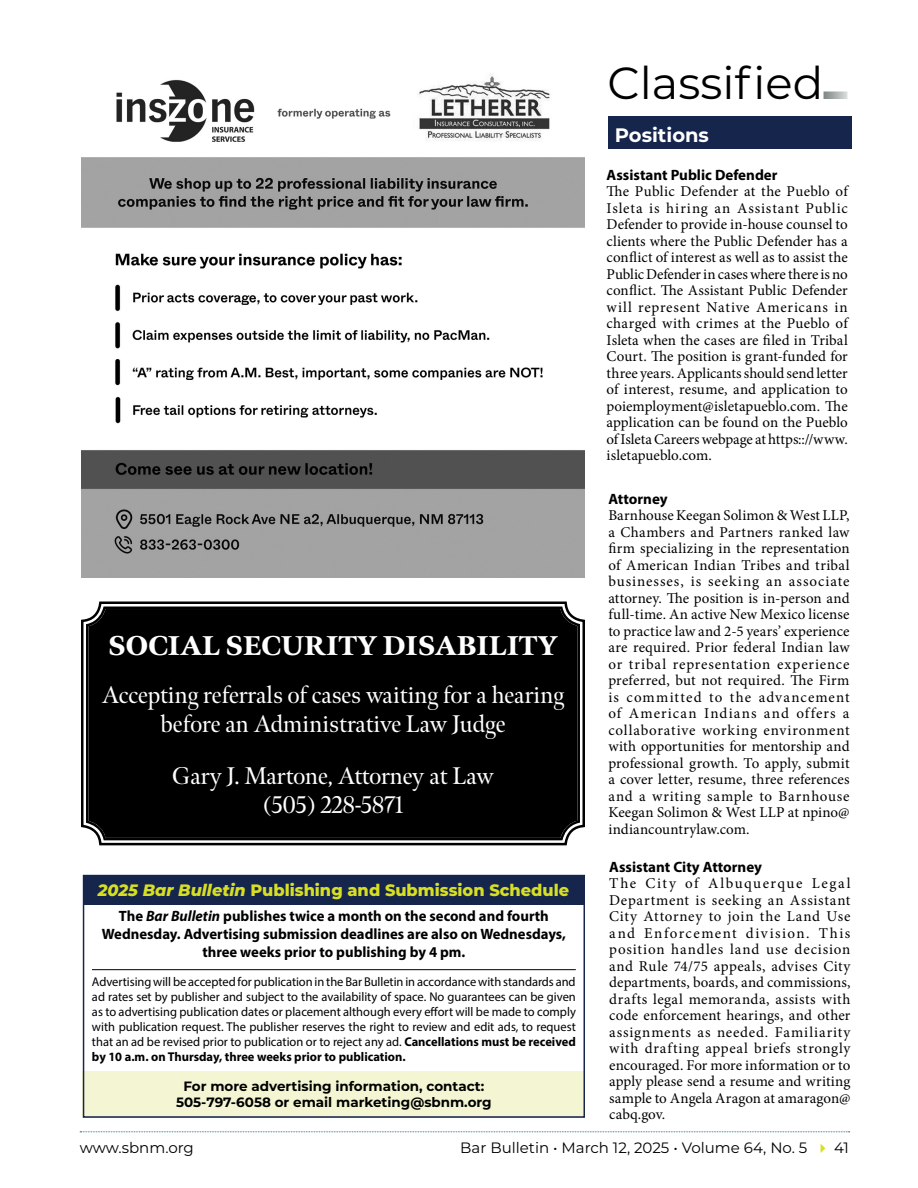
<style>
.page{position:relative;width:918px;height:1188px;background:#fff}
.page>*{position:absolute;margin:0;border:0;box-sizing:border-box;transform-origin:0 0}
.t1{font:45px "Montserrat";color:#000}
.t2{font:900 27.15px "Meno Display";color:#fff}
.t3{font:24.15px/29px "Meno Display";color:#fff;text-align:center}
.t4{font:700 19.5px "Montserrat";color:#fff}
.t5{font:800 16.5px "Montserrat";color:#d7df23}
.t6{font:15px/16.5px "Minion Pro";color:#000;text-align:justify}
.t7{font:700 15px/18px "Myriad Pro";color:#000;text-align:center}
.t8{font:15px "Montserrat";color:#000}
.t9{font:700 13.5px/16.2px "Montserrat";color:#000;text-align:center}
.t10{font:12.75px/15px "Myriad Pro";color:#000;text-align:justify}
.s1{font-style:italic}
.s2{font-weight:700}
.s3{color:#d7df23}
</style>
<div class="page">
<svg style="left:80px;top:1131px;width:770px;height:1px"></svg>
<img style="left:81px;top:74px;width:504px;height:503px">
<div style="left:81px;top:602px;width:504px;height:243px;background:#000"></div>
<div style="left:86px;top:607px;width:494px;height:233px;border:3px solid #000;border-radius:17px"></div>
<svg style="left:824px;top:92px;width:24px;height:7px"></svg>
<div style="left:608px;top:116px;width:243px;height:32px;background:#16254c"></div>
<div style="left:83px;top:1071px;width:502px;height:47px;background:#f4f6d3"></div>
<div style="left:84px;top:875px;width:500px;height:30px;background:#16254c"></div>
<div style="left:83px;top:875px;width:502px;height:243px;border:2px solid #16254c"></div>
<hr style="left:92px;top:969px;width:484px;height:1px;background:#000">
<h1 class="t1" style="left:608px;top:53px;width:217px">Classified</h1>
<h3 class="t4" style="left:615px;top:121px;width:96px">Positions</h3>
<h2 class="t2" style="left:108px;top:628px;width:451px">SOCIAL SECURITY DISABILITY</h2>
<h3 class="t3" style="left:102px;top:681px;width:464px">Accepting referrals of cases waiting for a hearing before an Administrative Law Judge</h3>
<h3 class="t3" style="left:172px;top:761px;width:323px">Gary J. Martone, Attorney at Law (505) 228-5871</h3>
<p class="t5" style="left:98px;top:878px;width:473px"><span class="s1">2025 Bar Bulletin</span> Publishing and Submission Schedule</p>
<p class="t7" style="left:102px;top:907px;width:466px">The <span class="s1">Bar Bulletin</span> publishes twice a month on the second and fourth<br>Wednesday. Advertising submission deadlines are also on Wednesdays, three weeks prior to publishing by 4 pm.</p>
<p class="t10" style="left:92px;top:974px;width:485px">Advertising will be accepted for publication in the Bar Bulletin in accordance with standards and ad rates set by publisher and subject to the availability of space. No guarantees can be given as to advertising publication dates or placement although every effort will be made to comply with publication request. The publisher reserves the right to review and edit ads, to request that an ad be revised prior to publication or to reject any ad. <span class="s2">Cancellations must be received by 10 a.m. on Thursday, three weeks prior to publication.</span></p>
<p class="t9" style="left:176px;top:1077px;width:317px">For more advertising information, contact:<br>505-797-6058 or email marketing@sbnm.org</p>
<p class="t7" style="left:607px;top:165px;width:172px">Assistant Public Defender</p>
<p class="t6" style="left:607px;top:183px;width:243px">The Public Defender at the Pueblo of Isleta is hiring an Assistant Public Defender to provide in-house counsel to clients where the Public Defender has a conflict of interest as well as to assist the Public Defender in cases where there is no conflict. The Assistant Public Defender will represent Native Americans in charged with crimes at the Pueblo of Isleta when the cases are filed in Tribal Court. The position is grant-funded for three years. Applicants should send letter of interest, resume, and application to poiemployment@isletapueblo.com. The application can be found on the Pueblo of Isleta Careers webpage at https:://www. isletapueblo.com.</p>
<p class="t7" style="left:608px;top:489px;width:61px">Attorney</p>
<p class="t6" style="left:608px;top:507px;width:243px">Barnhouse Keegan Solimon &amp; West LLP, a Chambers and Partners ranked law firm specializing in the representation of American Indian Tribes and tribal businesses, is seeking an associate attorney. The position is in-person and full-time. An active New Mexico license to practice law and 2-5 years’ experience are required. Prior federal Indian law or tribal representation experience preferred, but not required. The Firm is committed to the advancement of American Indians and offers a collaborative working environment with opportunities for mentorship and professional growth. To apply, submit a cover letter, resume, three references and a writing sample to Barnhouse Keegan Solimon &amp; West LLP at npino@ indiancountrylaw.com.</p>
<p class="t7" style="left:609px;top:857px;width:154px">Assistant City Attorney</p>
<p class="t6" style="left:609px;top:875px;width:243px">The City of Albuquerque Legal Department is seeking an Assistant City Attorney to join the Land Use and Enforcement division. This position handles land use decision and Rule 74/75 appeals, advises City departments, boards, and commissions, drafts legal memoranda, assists with code enforcement hearings, and other assignments as needed. Familiarity with drafting appeal briefs strongly encouraged. For more information or to apply please send a resume and writing sample to Angela Aragon at amaragon@ cabq.gov.</p>
<p class="t8" style="left:80px;top:1138px;width:116px">www.sbnm.org</p>
<p class="t8" style="left:460px;top:1138px;width:390px">Bar Bulletin • March 12, 2025 • Volume 64, No. 5 <span class="s3">✔</span> 41</p>
</div>
